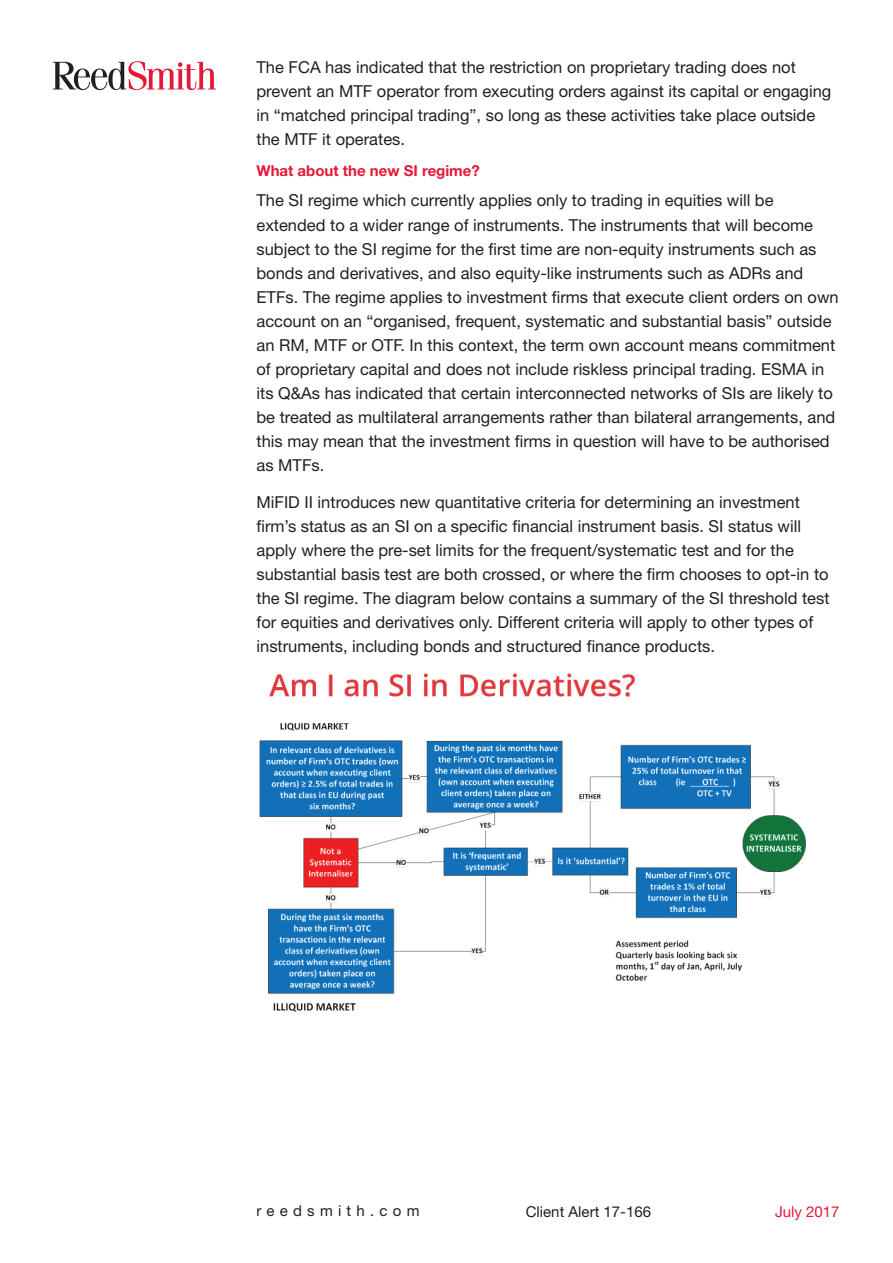
<style>
.page{position:relative;width:893px;height:1263px;background:#fff}
.page>*{position:absolute;margin:0;border:0;box-sizing:border-box;transform-origin:0 0}
.t1{font:16.5px/24px "Helvetica Neue LT Std";color:#231f20}
.t2{font:700 15px "Helvetica Neue LT Std";color:#e51836}
.t3{font:15px "Helvetica Neue LT Std";color:#231f20}
.t4{font:15px "Helvetica Neue LT Std";letter-spacing:.35em;color:#231f20}
.t5{font:15px "Helvetica Neue LT Std";color:#e51836}
</style>
<div class="page">
<svg style="left:53px;top:61px;width:163px;height:29px"></svg>
<img style="left:259px;top:673px;width:547px;height:339px">
<p class="t1" style="left:256px;top:55px;width:576px">The FCA has indicated that the restriction on proprietary trading does not prevent an MTF operator from executing orders against its capital or engaging in “matched principal trading”, so long as these activities take place outside the MTF it operates.</p>
<p class="t2" style="left:256px;top:161px;width:225px">What about the new SI regime?</p>
<p class="t1" style="left:256px;top:188px;width:584px">The SI regime which currently applies only to trading in equities will be extended to a wider range of instruments. The instruments that will become subject to the SI regime for the first time are non-equity instruments such as bonds and derivatives, and also equity-like instruments such as ADRs and ETFs. The regime applies to investment firms that execute client orders on own account on an “organised, frequent, systematic and substantial basis” outside an RM, MTF or OTF. In this context, the term own account means commitment of proprietary capital and does not include riskless principal trading. ESMA in its Q&amp;As has indicated that certain interconnected networks of SIs are likely to be treated as multilateral arrangements rather than bilateral arrangements, and this may mean that the investment firms in question will have to be authorised as MTFs.</p>
<p class="t1" style="left:256px;top:490px;width:575px">MiFID II introduces new quantitative criteria for determining an investment firm’s status as an SI on a specific financial instrument basis. SI status will apply where the pre-set limits for the frequent/systematic test and for the substantial basis test are both crossed, or where the firm chooses to opt-in to the SI regime. The diagram below contains a summary of the SI threshold test for equities and derivatives only. Different criteria will apply to other types of instruments, including bonds and structured finance products.</p>
<p class="t4" style="left:256px;top:1202px;width:165px">reedsmith.com</p>
<p class="t3" style="left:526px;top:1202px;width:127px">Client Alert 17-166</p>
<p class="t5" style="left:775px;top:1202px;width:66px">July 2017</p>
</div>
